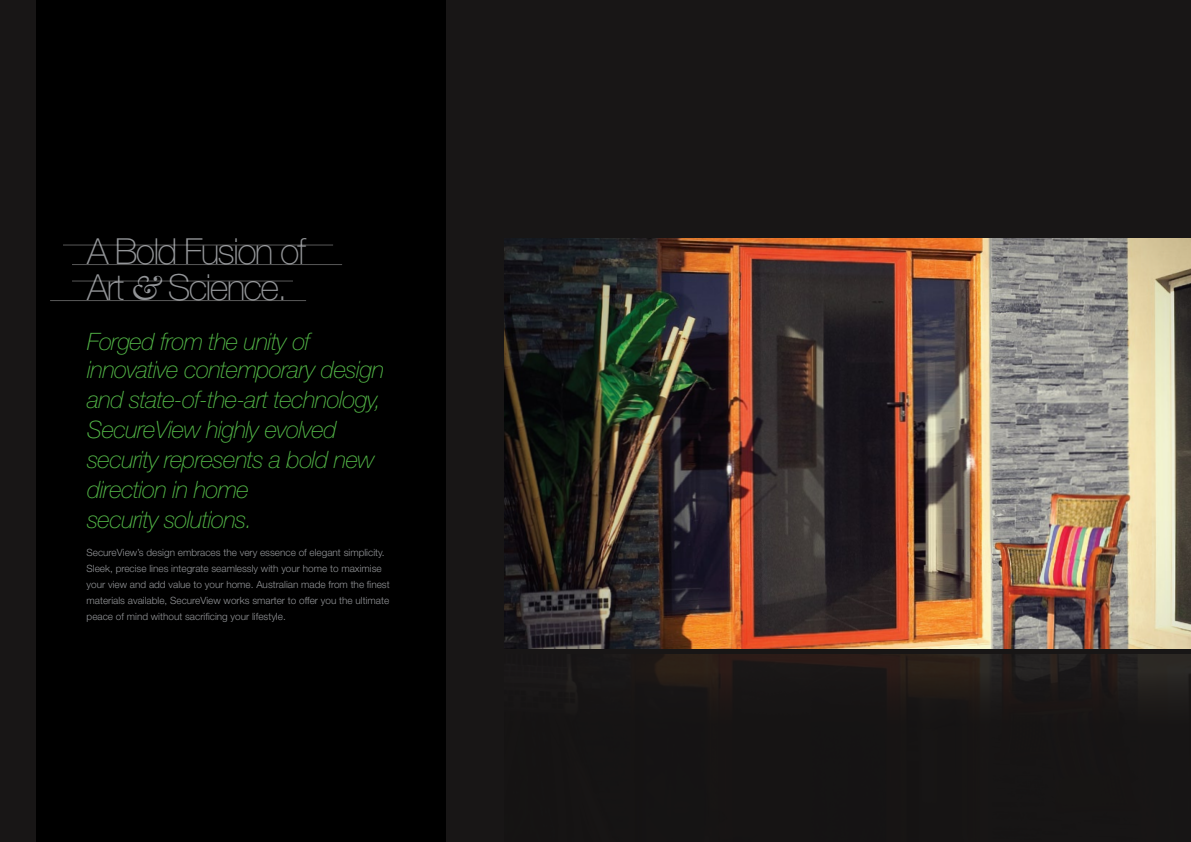
<style>
.page{position:relative;width:1191px;height:842px;background:#fff}
.page>*{position:absolute;margin:0;border:0;box-sizing:border-box;transform-origin:0 0}
.t1{font:100 36px/36px "Helvetica Neue LT Std";letter-spacing:-.05em;color:#939598}
.t2{font:italic 100 24px/29.7px "Helvetica Neue LT Std";letter-spacing:-.025em;color:#54b948}
.t3{font:300 10px/16px "Helvetica Neue LT Std";color:#939598}
.s1{font-family:"Baskerville";font-weight:400;font-style:italic}
</style>
<div class="page">
<div style="left:0;top:1px;width:1190px;height:841px;background:#181616"></div>
<img style="left:504px;top:238px;width:686px;height:410px">
<img style="left:568px;top:655px;width:622px;height:37px">
<div style="left:36px;top:1px;width:409px;height:841px;background:#000"></div>
<hr style="left:63px;top:245px;width:270px;height:1px;background:#fff">
<hr style="left:72px;top:281px;width:221px;height:1px;background:#fff">
<hr style="left:50px;top:300px;width:256px;height:1px;background:#fff">
<hr style="left:72px;top:264px;width:270px;height:1px;background:#fff">
<h1 class="t1" style="left:87px;top:233px;width:221px">A Bold Fusion of<br>Art <span class="s1">&amp;</span> Science.</h1>
<h2 class="t2" style="left:87px;top:327px;width:298px">Forged from the unity of innovative contemporary design and state-of-the-art technology,<br>SecureView highly evolved security represents a bold new direction in home<br>security solutions.</h2>
<p class="t3" style="left:87px;top:544px;width:305px">SecureView’s design embraces the very essence of elegant simplicity.<br>Sleek, precise lines integrate seamlessly with your home to maximise your view and add value to your home. Australian made from the finest materials available, SecureView works smarter to offer you the ultimate peace of mind without sacrificing your lifestyle.</p>
</div>
